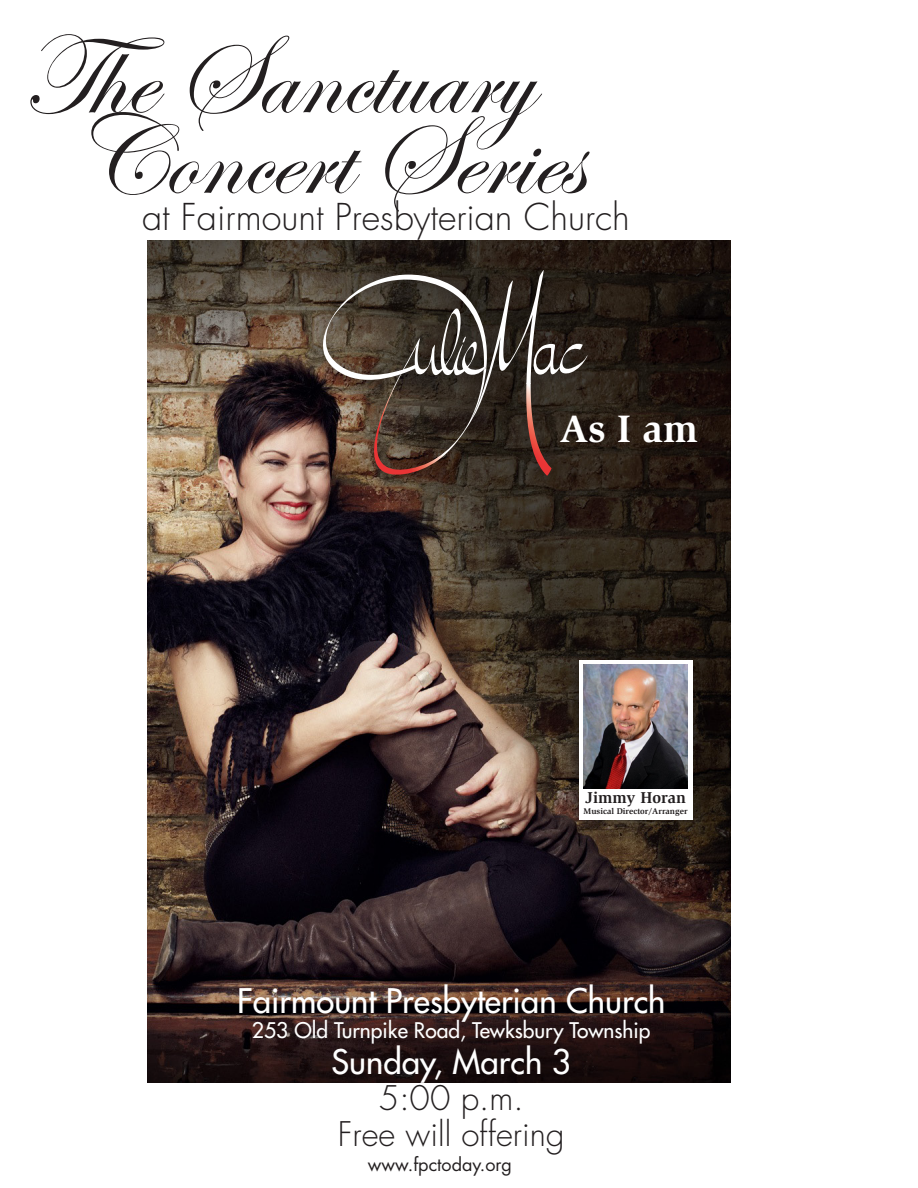
<style>
.page{position:relative;width:918px;height:1188px;background:#fff}
.page>*{position:absolute;margin:0;border:0;box-sizing:border-box;transform-origin:0 0}
.t1{font:115.5px "Edwardian Script ITC";color:#231f20}
.t2{font:700 39.3px "Slimbach";color:#fff}
.t3{font:300 36px "Futura";color:#231f20}
.t4{font:33px "Futura";color:#fff}
.t5{font:300 33px "Futura";color:#231f20}
.t6{font:21px "Futura";color:#fff}
.t7{font:18px "Futura";color:#231f20}
.t8{font:700 16.2px "Slimbach";color:#231f20}
.t9{font:700 8.55px "Slimbach";color:#231f20}
</style>
<div class="page">
<img style="left:147px;top:241px;width:583px;height:842px">
<img style="left:560px;top:642px;width:151px;height:197px">
<div style="left:579px;top:661px;width:113px;height:159px;background:#fff"></div>
<img style="left:583px;top:664px;width:105px;height:124px">
<img style="left:302px;top:249px;width:307px;height:248px">
<svg style="left:321px;top:270px;width:268px;height:206px;background:#4a3e34"></svg>
<p class="t1" style="left:22px;top:13px;width:512px">The Sanctuary</p>
<p class="t1" style="left:71px;top:94px;width:513px">Concert Series</p>
<p class="t3" style="left:142px;top:196px;width:489px">at Fairmount Presbyterian Church</p>
<p class="t2" style="left:560px;top:406px;width:140px">As I am</p>
<p class="t8" style="left:585px;top:788px;width:102px">Jimmy Horan</p>
<p class="t9" style="left:584px;top:806px;width:106px">Musical Director/Arranger</p>
<p class="t4" style="left:237px;top:980px;width:430px">Fairmount Presbyterian Church</p>
<p class="t6" style="left:252px;top:1017px;width:400px">253 Old Turnpike Road, Tewksbury Township</p>
<p class="t4" style="left:332px;top:1041px;width:241px">Sunday, March 3</p>
<p class="t5" style="left:379px;top:1078px;width:146px">5:00 p.m.</p>
<p class="t5" style="left:338px;top:1114px;width:228px">Free will offering</p>
<p class="t7" style="left:368px;top:1153px;width:146px">www.fpctoday.org</p>
</div>
